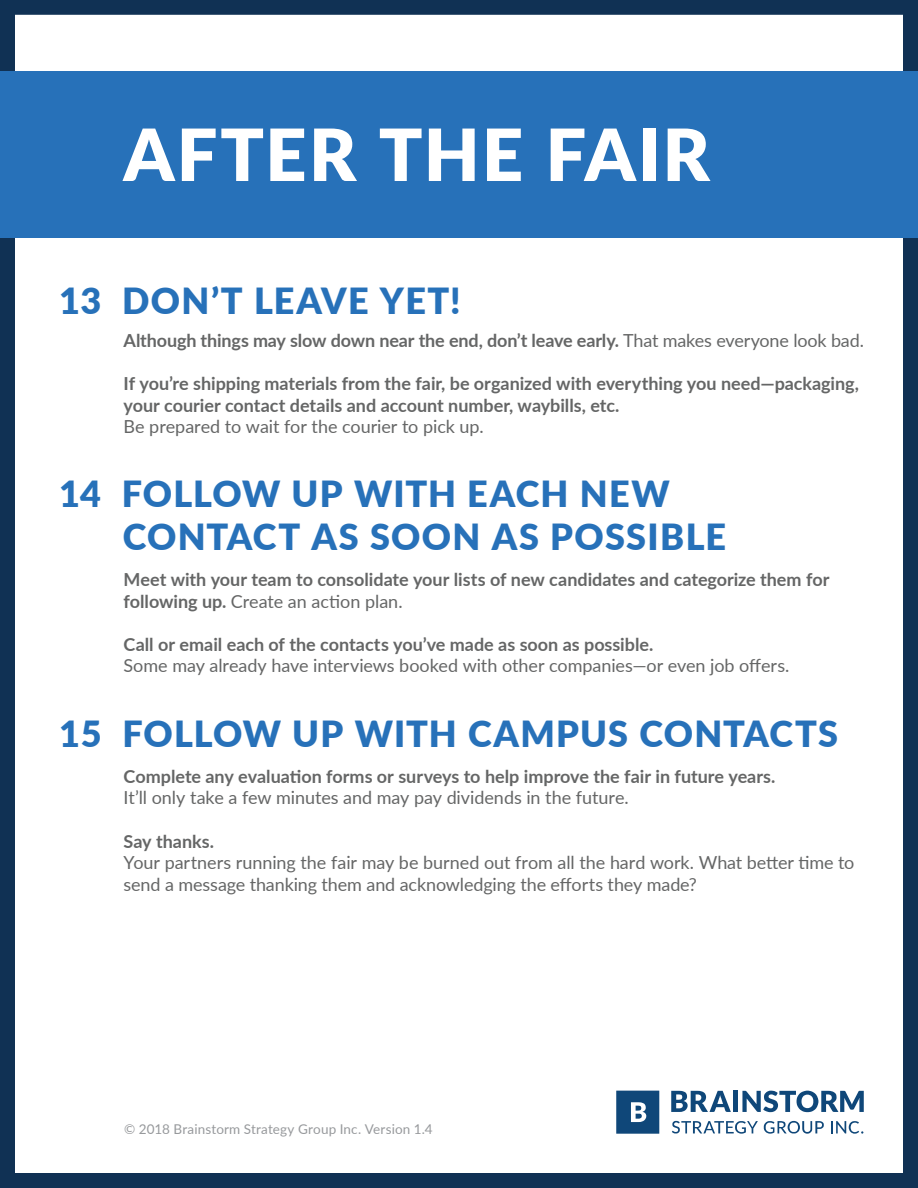
<style>
.page{position:relative;width:918px;height:1188px;background:#fff}
.page>*{position:absolute;margin:0;border:0;box-sizing:border-box;transform-origin:0 0}
.t1{font:900 72px "Lato";letter-spacing:.03em;color:#fff}
.t2{font:900 36px "Lato";letter-spacing:.03em;color:#2771b9}
.t3{font:700 18px/21.6px "Lato";color:#656666}
.t4{font:18px/21.6px "Lato";letter-spacing:-.005em;color:#656666}
.t5{font:13.5px "Lato";letter-spacing:.01em;color:#97999c}
.s1{font-weight:400}
</style>
<div class="page">
<div style="left:0;top:0;width:918px;height:1188px;border:15px solid #103154"></div>
<div style="left:0;top:71px;width:918px;height:167px;background:#2771b9"></div>
<svg style="left:671px;top:1091px;width:60px;height:21px"></svg>
<hr style="left:734px;top:1091px;width:4px;height:21px;background:#0f4779">
<svg style="left:742px;top:1091px;width:122px;height:21px"></svg>
<svg style="left:672px;top:1121px;width:86px;height:13px"></svg>
<svg style="left:764px;top:1121px;width:60px;height:13px"></svg>
<svg style="left:831px;top:1121px;width:32px;height:13px"></svg>
<div style="left:616px;top:1091px;width:43px;height:43px;background:#0f4779"></div>
<svg style="left:631px;top:1102px;width:15px;height:20px"></svg>
<p class="t1" style="left:123px;top:101px;width:588px">AFTER THE FAIR</p>
<p class="t2" style="left:59px;top:274px;width:403px">13 DON’T LEAVE YET!</p>
<p class="t3" style="left:124px;top:329px;width:742px">Although things may slow down near the end, don’t leave early. <span class="s1">That makes everyone look bad.</span></p>
<p class="t3" style="left:124px;top:372px;width:737px">If you’re shipping materials from the fair, be organized with everything you need—packaging, your courier contact details and account number, waybills, etc.</p>
<p class="t4" style="left:124px;top:415px;width:362px">Be prepared to wait for the courier to pick up.</p>
<p class="t2" style="left:59px;top:467px;width:612px">14 FOLLOW UP WITH EACH NEW</p>
<p class="t2" style="left:123px;top:510px;width:605px">CONTACT AS SOON AS POSSIBLE</p>
<p class="t3" style="left:124px;top:568px;width:707px">Meet with your team to consolidate your lists of new candidates and categorize them for following up. <span class="s1">Create an action plan.</span></p>
<p class="t3" style="left:124px;top:633px;width:531px">Call or email each of the contacts you’ve made as soon as possible.</p>
<p class="t4" style="left:124px;top:654px;width:667px">Some may already have interviews booked with other companies—or even job offers.</p>
<p class="t2" style="left:59px;top:707px;width:781px">15 FOLLOW UP WITH CAMPUS CONTACTS</p>
<p class="t3" style="left:124px;top:765px;width:653px">Complete any evaluation forms or surveys to help improve the fair in future years.</p>
<p class="t4" style="left:124px;top:786px;width:507px">It’ll only take a few minutes and may pay dividends in the future.</p>
<p class="t3" style="left:124px;top:830px;width:92px">Say thanks.</p>
<p class="t4" style="left:124px;top:851px;width:732px">Your partners running the fair may be burned out from all the hard work. What better time to send a message thanking them and acknowledging the efforts they made?</p>
<p class="t5" style="left:124px;top:1119px;width:310px">© 2018 Brainstorm Strategy Group Inc. Version 1.4</p>
</div>
